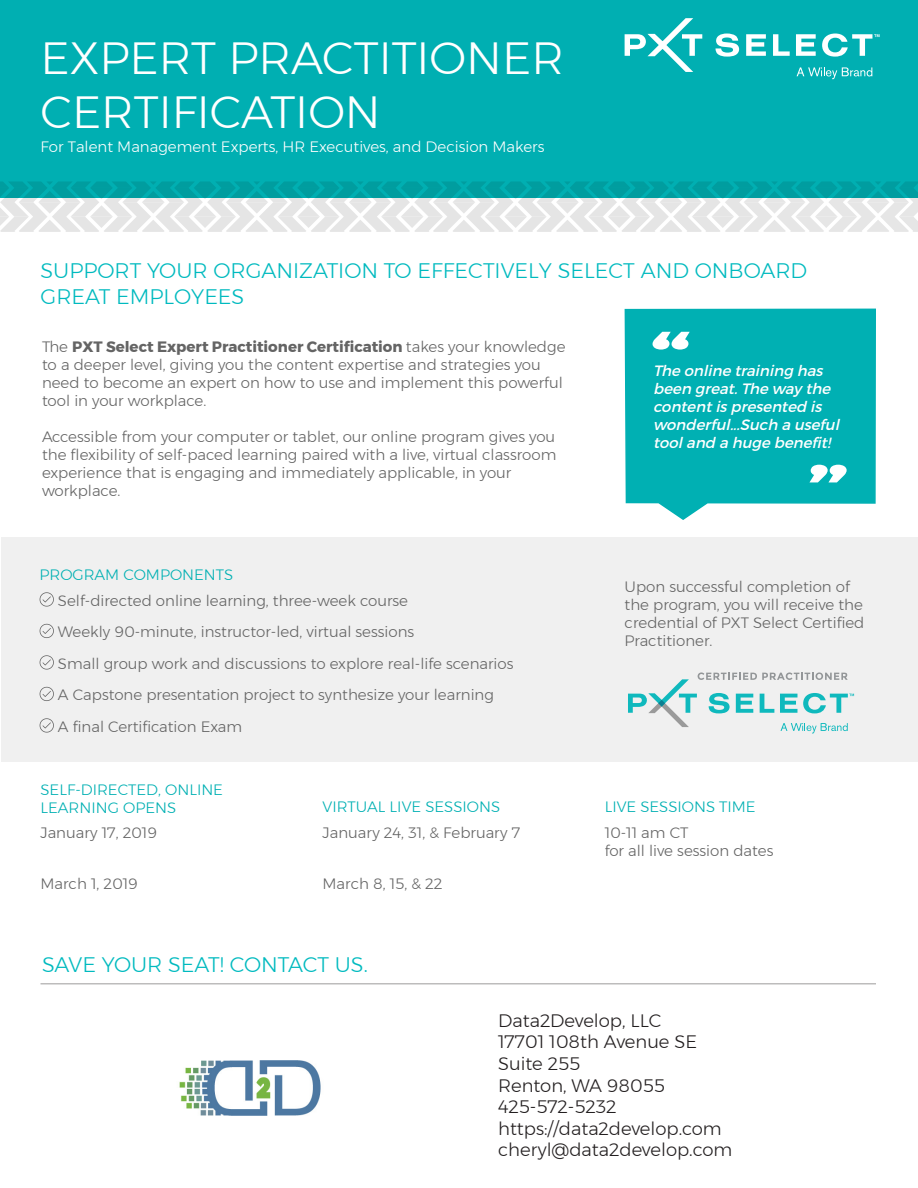
<style>
.page{position:relative;width:918px;height:1188px;background:#fff}
.page>*{position:absolute;margin:0;border:0;box-sizing:border-box;transform-origin:0 0}
.t1{font:300 45px "Montserrat";color:#fff}
.t2{font:300 21px/25.2px "Montserrat";color:#00babf}
.t3{font:300 18px "Montserrat";color:#231f20}
.t4{font:300 15px/18px "Montserrat";color:#646464}
.t5{font:italic 15px/18px "Montserrat";color:#fff}
.Paragraph_Style_4{font:300 15px "Montserrat";color:#00b0b3}
.Paragraph_Style_4-2{font:300 15px "Montserrat";color:#fff}
.s1{font-weight:700}
</style>
<div class="page">
<div style="left:2px;top:538px;width:916px;height:224px;background:#f0f0f0"></div>
<svg style="left:0;top:198px;width:918px;height:34px"></svg>
<div style="left:0;top:0;width:918px;height:198px;background:#00afb2"></div>
<svg style="left:746px;top:34px;width:20px;height:22px"></svg>
<svg style="left:716px;top:34px;width:23px;height:23px"></svg>
<svg style="left:773px;top:34px;width:17px;height:22px"></svg>
<svg style="left:796px;top:34px;width:20px;height:22px"></svg>
<svg style="left:822px;top:34px;width:58px;height:23px"></svg>
<svg style="left:625px;top:18px;width:77px;height:54px"></svg>
<svg style="left:797px;top:67px;width:75px;height:12px"></svg>
<svg style="left:624px;top:308px;width:252px;height:212px;background:#14b6b9"></svg>
<svg style="left:653px;top:332px;width:37px;height:18px"></svg>
<svg style="left:809px;top:465px;width:38px;height:17px"></svg>
<svg style="left:40px;top:592px;width:14px;height:15px"></svg>
<svg style="left:40px;top:624px;width:14px;height:14px"></svg>
<svg style="left:40px;top:655px;width:14px;height:15px"></svg>
<svg style="left:40px;top:687px;width:14px;height:14px"></svg>
<svg style="left:40px;top:718px;width:14px;height:15px"></svg>
<hr style="left:40px;top:984px;width:836px;height:1px;background:#9c9b9b">
<svg style="left:628px;top:672px;width:226px;height:61px"></svg>
<img style="left:179px;top:1060px;width:142px;height:56px">
<p class="t1" style="left:40px;top:24px;width:525px">EXPERT PRACTITIONER</p>
<p class="t1" style="left:40px;top:78px;width:342px">CERTIFICATION</p>
<p class="Paragraph_Style_4-2" style="left:40px;top:136px;width:505px">For Talent Management Experts, HR Executives, and Decision Makers</p>
<p class="t2" style="left:40px;top:258px;width:768px">SUPPORT YOUR ORGANIZATION TO EFFECTIVELY SELECT AND ONBOARD<br>GREAT EMPLOYEES</p>
<p class="t4" style="left:42px;top:338px;width:525px">The <span class="s1">PXT Select Expert Practitioner Certification</span> takes your knowledge to a deeper level, giving you the content expertise and strategies you need to become an expert on how to use and implement this powerful tool in your workplace.</p>
<p class="t4" style="left:42px;top:428px;width:516px">Accessible from your computer or tablet, our online program gives you the flexibility of self-paced learning paired with a live, virtual classroom experience that is engaging and immediately applicable, in your workplace.</p>
<p class="Paragraph_Style_4" style="left:40px;top:564px;width:195px">PROGRAM COMPONENTS</p>
<p class="t4" style="left:58px;top:591px;width:352px">Self-directed online learning, three-week course</p>
<p class="t4" style="left:58px;top:623px;width:358px">Weekly 90-minute, instructor-led, virtual sessions</p>
<p class="t4" style="left:58px;top:654px;width:457px">Small group work and discussions to explore real-life scenarios</p>
<p class="t4" style="left:58px;top:686px;width:437px">A Capstone presentation project to synthesize your learning</p>
<p class="t4" style="left:58px;top:717px;width:186px">A final Certification Exam</p>
<p class="Paragraph_Style_4" style="left:40px;top:778px;width:184px">SELF-DIRECTED, ONLINE</p>
<p class="Paragraph_Style_4" style="left:40px;top:796px;width:137px">LEARNING OPENS</p>
<p class="t4" style="left:40px;top:823px;width:118px">January 17, 2019</p>
<p class="t4" style="left:40px;top:874px;width:99px">March 1, 2019</p>
<p class="Paragraph_Style_4" style="left:323px;top:796px;width:179px">VIRTUAL LIVE SESSIONS</p>
<p class="t4" style="left:323px;top:823px;width:199px">January 24, 31, &amp; February 7</p>
<p class="t4" style="left:323px;top:874px;width:121px">March 8, 15, &amp; 22</p>
<p class="t2" style="left:42px;top:951px;width:327px">SAVE YOUR SEAT! CONTACT US.</p>
<p class="t5" style="left:653px;top:362px;width:191px">The online training has been great.The way the contentispresented is wonderful...Such a useful tooland a huge benefit!</p>
<p class="t4" style="left:625px;top:578px;width:241px">Upon successful completion of the program, you will receive the credential of PXT Select Certified<br>Practitioner.</p>
<p class="Paragraph_Style_4" style="left:605px;top:796px;width:153px">LIVE SESSIONS TIME</p>
<p class="t4" style="left:605px;top:823px;width:170px">10-11 am CT<br>for all live session dates</p>
<p class="t3" style="left:498px;top:1007px;width:165px">Data2Develop, LLC</p>
<p class="t3" style="left:498px;top:1028px;width:201px">17701 108th Avenue SE</p>
<p class="t3" style="left:498px;top:1050px;width:83px">Suite 255</p>
<p class="t3" style="left:498px;top:1072px;width:168px">Renton, WA 98055</p>
<p class="t3" style="left:498px;top:1093px;width:120px">425-572-5232</p>
<p class="t3" style="left:498px;top:1115px;width:225px">https://data2develop.com</p>
<p class="t3" style="left:498px;top:1136px;width:236px">cheryl@data2develop.com</p>
</div>
